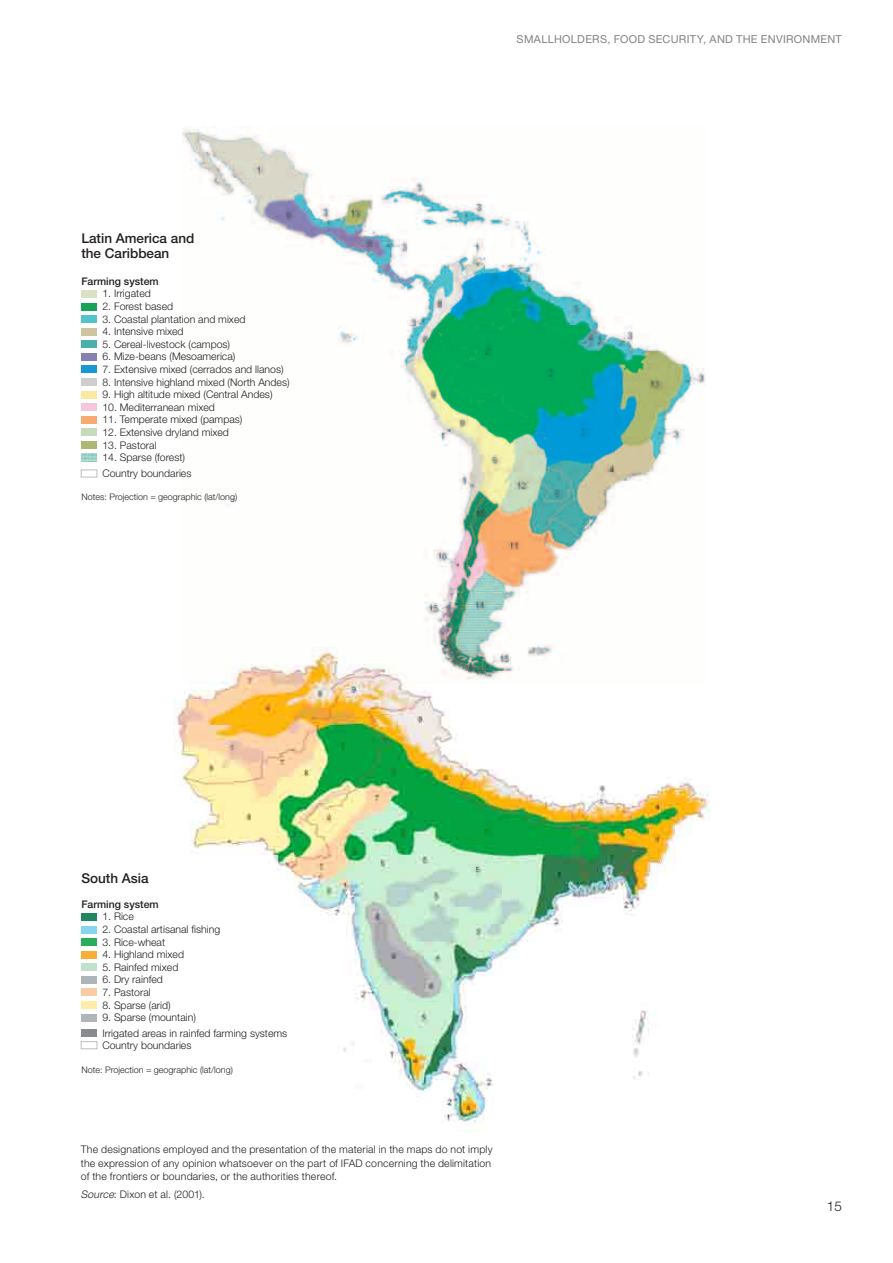
<style>
.page{position:relative;width:893px;height:1263px;background:#fff}
.page>*{position:absolute;margin:0;border:0;box-sizing:border-box;transform-origin:0 0}
.t1{font:500 13.5px/15px "Helvetica Neue";color:#231f20}
.t2{font:300 13.5px "Helvetica Neue";color:#231f20}
.t3{font:10.95px "Helvetica Neue";letter-spacing:.025em;color:#808285}
.Text{font:300 10.5px/15.6px "Helvetica Neue";color:#231f20}
.Text-2{font:300 10.5px/13.5px "Helvetica Neue";letter-spacing:.02em;color:#231f20}
.t4{font:500 10.5px "Helvetica Neue";color:#231f20}
.t5{font:300 9px "Helvetica Neue";color:#231f20}
.s1{font-style:italic}
</style>
<div class="page">
<img style="left:174px;top:684px;width:536px;height:447px">
<img style="left:183px;top:127px;width:522px;height:557px">
<div style="left:81px;top:290px;width:16px;height:8px;background:#dae2c6"></div>
<div style="left:81px;top:303px;width:16px;height:7px;background:#19a357"></div>
<div style="left:81px;top:316px;width:16px;height:7px;background:#53c4cb"></div>
<div style="left:81px;top:328px;width:16px;height:7px;background:#d0c49f"></div>
<div style="left:81px;top:341px;width:16px;height:7px;background:#4ab0ac"></div>
<div style="left:81px;top:353px;width:16px;height:7px;background:#8681b3"></div>
<div style="left:81px;top:366px;width:16px;height:7px;background:#1897d5"></div>
<div style="left:81px;top:378px;width:16px;height:8px;background:#cfcecf"></div>
<div style="left:81px;top:391px;width:16px;height:7px;background:#fae99f"></div>
<div style="left:81px;top:404px;width:16px;height:7px;background:#f5c7db"></div>
<div style="left:81px;top:416px;width:16px;height:7px;background:#f8aa70"></div>
<div style="left:81px;top:441px;width:16px;height:7px;background:#acb774"></div>
<img style="left:81px;top:454px;width:16px;height:7px">
<div style="left:81px;top:469px;width:16px;height:8px;border:1px solid #bcbdc0"></div>
<div style="left:81px;top:913px;width:16px;height:7px;background:#1e875e"></div>
<div style="left:81px;top:926px;width:16px;height:7px;background:#86d4f0"></div>
<div style="left:81px;top:938px;width:16px;height:8px;background:#28ae58"></div>
<div style="left:81px;top:951px;width:16px;height:7px;background:#f8ae38"></div>
<div style="left:81px;top:964px;width:16px;height:7px;background:#c0e1cb"></div>
<div style="left:81px;top:976px;width:16px;height:7px;background:#aeb5b8"></div>
<div style="left:81px;top:989px;width:16px;height:7px;background:#fbcba3"></div>
<div style="left:81px;top:1014px;width:16px;height:7px;background:#afb5b9"></div>
<div style="left:81px;top:1001px;width:16px;height:7px;background:#ffeca9"></div>
<svg style="left:81px;top:1029px;width:16px;height:8px"></svg>
<div style="left:81px;top:1041px;width:16px;height:8px;border:1px solid #bcbdc0"></div>
<p class="t1" style="left:81px;top:231px;width:115px">Latin America and the Caribbean</p>
<p class="t4" style="left:81px;top:275px;width:79px">Farming system</p>
<p class="Text" style="left:102px;top:286px;width:50px">1. Irrigated</p>
<p class="Text" style="left:102px;top:298px;width:72px">2. Forest based</p>
<p class="Text" style="left:102px;top:311px;width:145px">3. Coastal plantation and mixed</p>
<p class="Text" style="left:102px;top:323px;width:83px">4. Intensive mixed</p>
<p class="Text" style="left:102px;top:336px;width:129px">5. Cereal-livestock (campos)</p>
<p class="Text" style="left:102px;top:349px;width:135px">6. Mize-beans (Mesoamerica)</p>
<p class="Text" style="left:102px;top:361px;width:183px">7. Extensive mixed (cerrados and llanos)</p>
<p class="Text" style="left:102px;top:374px;width:189px">8. Intensive highland mixed (North Andes)</p>
<p class="Text" style="left:102px;top:386px;width:172px">9. High altitude mixed (Central Andes)</p>
<p class="Text" style="left:102px;top:399px;width:114px">10. Mediterranean mixed</p>
<p class="Text" style="left:102px;top:412px;width:142px">11. Temperate mixed (pampas)</p>
<p class="Text" style="left:102px;top:424px;width:128px">12. Extensive dryland mixed</p>
<p class="Text" style="left:102px;top:437px;width:56px">13. Pastoral</p>
<p class="Text" style="left:102px;top:449px;width:91px">14. Sparse (forest)<br>Country boundaries</p>
<p class="t5" style="left:81px;top:491px;width:157px">Notes: Projection = geographic (lat/long)</p>
<p class="t3" style="left:517px;top:32px;width:327px">SMALLHOLDERS, FOOD SECURITY, AND THE ENVIRONMENT</p>
<p class="t1" style="left:81px;top:870px;width:69px">South Asia</p>
<p class="t4" style="left:81px;top:898px;width:79px">Farming system</p>
<p class="Text" style="left:102px;top:908px;width:33px">1. Rice</p>
<p class="Text" style="left:102px;top:921px;width:119px">2. Coastal artisanal fishing</p>
<p class="Text" style="left:102px;top:934px;width:64px">3. Rice-wheat</p>
<p class="Text" style="left:102px;top:946px;width:83px">4. Highland mixed</p>
<p class="Text" style="left:102px;top:959px;width:78px">5. Rainfed mixed</p>
<p class="Text" style="left:102px;top:971px;width:62px">6. Dry rainfed</p>
<p class="Text" style="left:102px;top:984px;width:50px">7. Pastoral</p>
<p class="Text" style="left:102px;top:997px;width:70px">8. Sparse (arid)</p>
<p class="Text" style="left:102px;top:1009px;width:186px">9. Sparse (mountain)<br>Irrigated areas in rainfed farming systems</p>
<p class="Text" style="left:102px;top:1037px;width:91px">Country boundaries</p>
<p class="t5" style="left:81px;top:1064px;width:153px">Note: Projection = geographic (lat/long)</p>
<p class="Text-2" style="left:81px;top:1142px;width:413px">The designations employed and the presentation of the material in the maps do not imply the expression of any opinion whatsoever on the part of IFAD concerning the delimitation of the frontiers or boundaries, or the authorities thereof.</p>
<p class="Text-2" style="left:81px;top:1187px;width:125px"><span class="s1">Source</span>: Dixon et al. (2001).</p>
<p class="t2" style="left:827px;top:1197px;width:17px">15</p>
</div>
